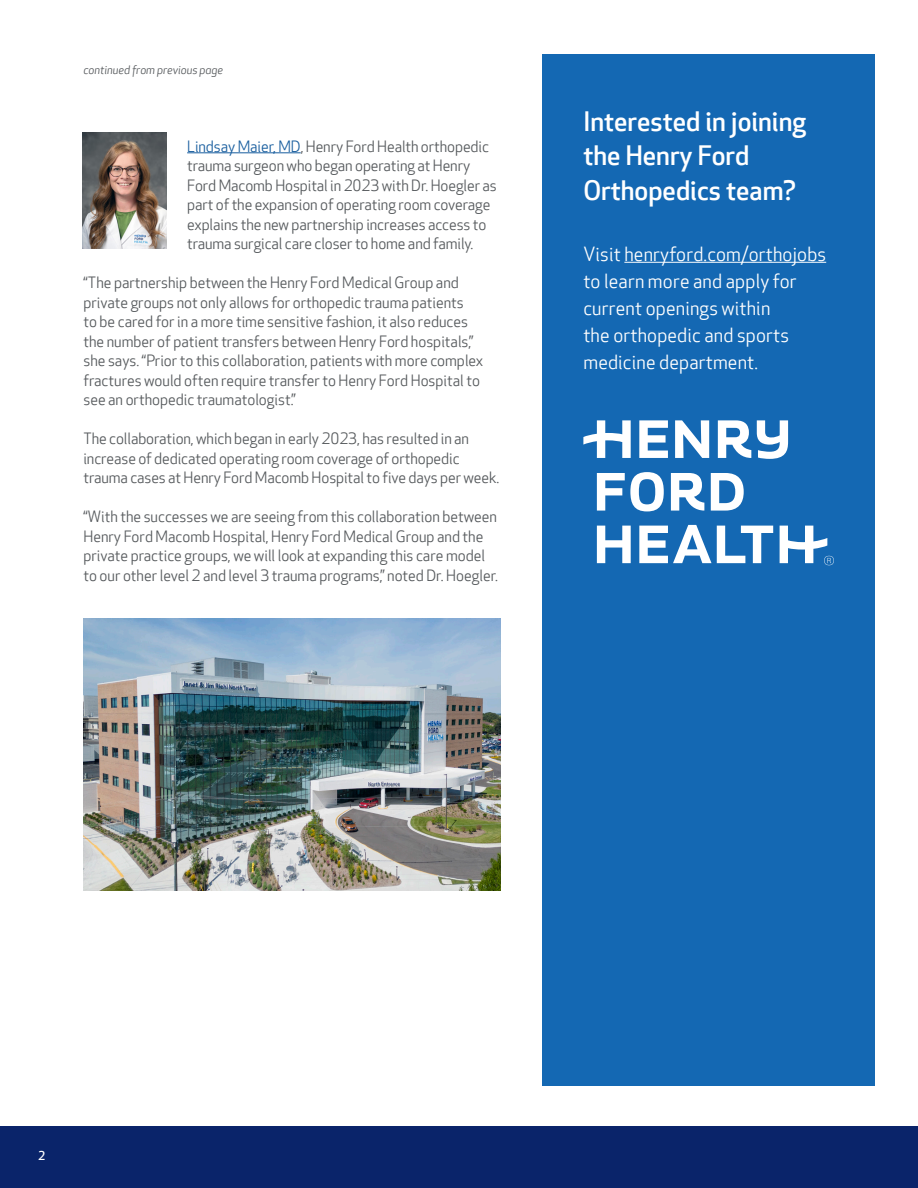
<style>
.page{position:relative;width:918px;height:1188px;background:#fff}
.page>*{position:absolute;margin:0;border:0;box-sizing:border-box;transform-origin:0 0}
.Subhead_17_5_22_75{font:500 26.25px/34.2px "Apex New";color:#fff}
.Intro_12_5_16_25{font:18.75px/27px "Apex New";letter-spacing:.01em;color:#fff}
.Body_10_13{font:15px/19.5px "Apex New";color:#55595c}
.t1{font:500 12px "Apex New";color:#fff}
.Page_Number_right_aligned_7_5_9_75{font:italic 11.25px "Apex New";color:#55595c}
.s1{color:#175d9e}
</style>
<div class="page">
<div style="left:0;top:1126px;width:918px;height:62px;background:#0a246a"></div>
<hr style="left:187px;top:153px;width:114px;height:1px;background:#175d9e">
<div style="left:542px;top:54px;width:333px;height:1032px;background:#1468b3"></div>
<svg style="left:583px;top:420px;width:251px;height:145px"></svg>
<hr style="left:624px;top:262px;width:202px;height:1px;background:#fff">
<img style="left:82px;top:132px;width:85px;height:117px">
<img style="left:83px;top:618px;width:418px;height:273px">
<p class="Page_Number_right_aligned_7_5_9_75" style="left:83px;top:63px;width:141px">continued from previous page</p>
<p class="Body_10_13" style="left:187px;top:137px;width:311px"><span class="s1">Lindsay Maier, MD</span>, Henry Ford Health orthopedic trauma surgeon who began operating at Henry Ford Macomb Hospital in 2023 with Dr. Hoegler as part of the expansion of operating room coverage explains the new partnership increases access to trauma surgical care closer to home and family.</p>
<p class="Body_10_13" style="left:83px;top:273px;width:401px">“The partnership between the Henry Ford Medical Group and private groups not only allows for orthopedic trauma patients<br>to be cared for in a more time sensitive fashion, it also reduces the number of patient transfers between Henry Ford hospitals,” she says. “Prior to this collaboration, patients with more complex fractures would often require transfer to Henry Ford Hospital to see an orthopedic traumatologist.”</p>
<p class="Body_10_13" style="left:83px;top:429px;width:417px">The collaboration, which began in early 2023, has resulted in an increase of dedicated operating room coverage of orthopedic trauma cases at Henry Ford Macomb Hospital to five days per week.</p>
<p class="Body_10_13" style="left:83px;top:507px;width:416px">“With the successes we are seeing from this collaboration between Henry Ford Macomb Hospital, Henry Ford Medical Group and the private practice groups, we will look at expanding this care model to our other level 2 and level 3 trauma programs,” noted Dr. Hoegler.</p>
<p class="Subhead_17_5_22_75" style="left:583px;top:105px;width:224px">Interested in joining the Henry Ford<br>Orthopedics team?</p>
<p class="Intro_12_5_16_25" style="left:583px;top:241px;width:244px">Visit henryford.com/orthojobs to learn more and apply for current openings within<br>the orthopedic and sports medicine department.</p>
<p class="t1" style="left:38px;top:1149px;width:9px">2</p>
</div>
